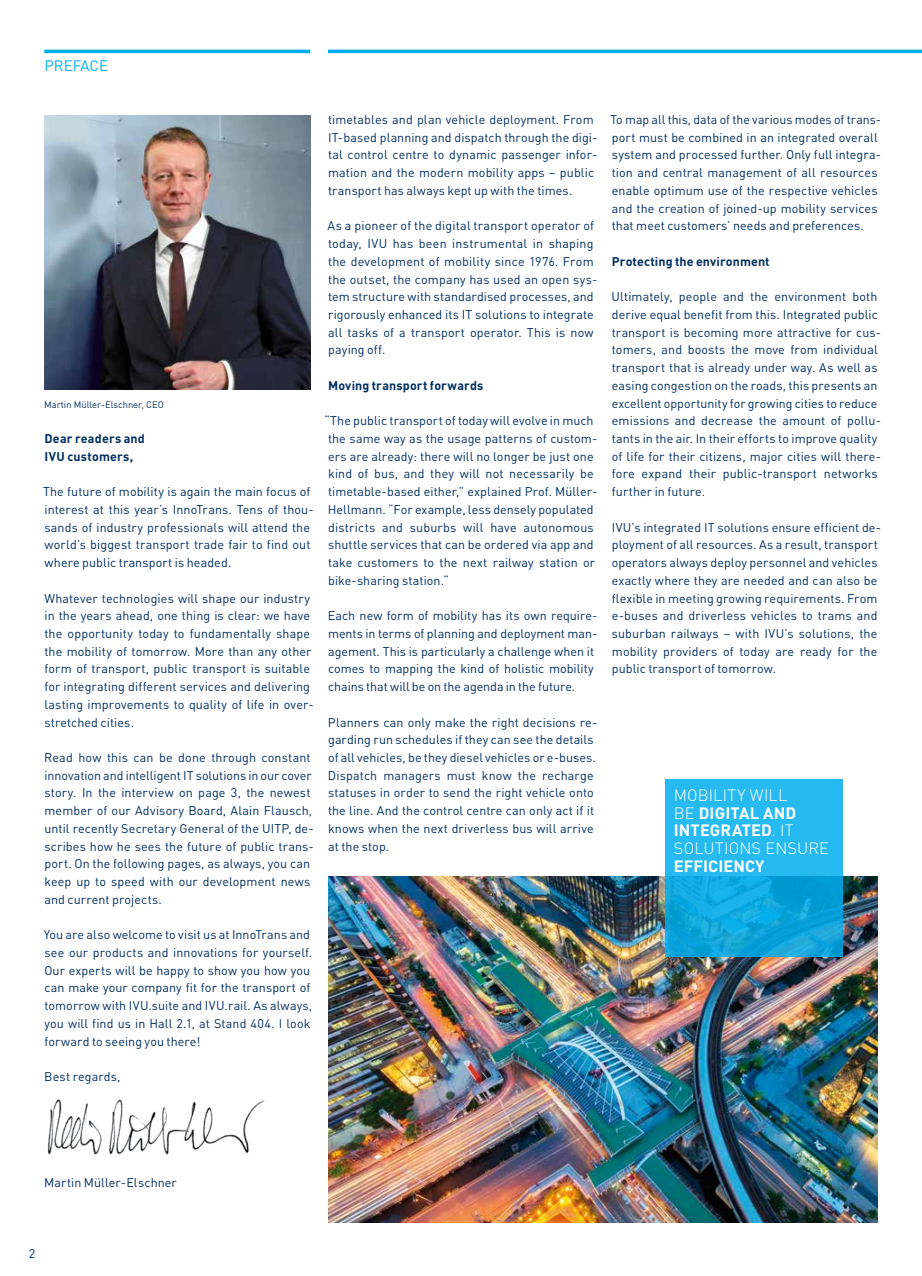
<style>
.page{position:relative;width:922px;height:1276px;background:#fff}
.page>*{position:absolute;margin:0;border:0;box-sizing:border-box;transform-origin:0 0}
.t1{font:300 16.25px/17.8px "DINOT";letter-spacing:.01em;color:#fff}
.t2{font:700 16.25px "DINOT";letter-spacing:.005em;color:#fff}
.t3{font:15px "DIN Pro";color:#00aeef}
.t4{font:12.5px/17.8px "DIN Pro";letter-spacing:.01em;color:#002e5e}
.t5{font:700 12.5px/17.8px "DIN Pro";letter-spacing:.01em;color:#002e5e}
.t6{font:9.38px "DIN Pro";color:#002e5e}
.s1{font-weight:700}
</style>
<div class="page">
<img style="left:328px;top:877px;width:549px;height:345px">
<img style="left:44px;top:115px;width:266px;height:275px">
<hr style="left:44px;top:50px;width:266px;height:3px;background:#00aeef">
<hr style="left:328px;top:50px;width:593px;height:3px;background:#00aeef">
<svg style="left:664px;top:780px;width:178px;height:177px;background:#1cb0e7"></svg>
<img style="left:47px;top:1099px;width:218px;height:56px">
<p class="t3" style="left:44px;top:54px;width:65px">PREFACE</p>
<p class="t6" style="left:44px;top:397px;width:121px">Martin Müller-Elschner, CEO</p>
<p class="t5" style="left:45px;top:428px;width:102px">Dear readers and<br>IVU customers,</p>
<p class="t4" style="left:43px;top:481px;width:272px">The future of mobility is again the main focus of interest at this year’s InnoTrans. Tens of thou&shy;sands of industry professionals will attend the world’s biggest transport trade fair to find out where public transport is headed.</p>
<p class="t4" style="left:44px;top:588px;width:271px">Whatever technologies will shape our industry in the years ahead, one thing is clear: we have the opportunity today to fundamentally shape the mobility of tomorrow. More than any other form of transport, public transport is suitable for integrating different services and delivering lasting improvements to quality of life in over&shy;stretched cities.</p>
<p class="t4" style="left:44px;top:747px;width:271px">Read how this can be done through constant innovation and intelligent IT solutions in our cover story. In the interview on page 3, the newest member of our Advisory Board, Alain Flausch, until recently Secretary General of the UITP, de&shy;scribes how he sees the future of public trans&shy;port. On the following pages, as always, you can keep up to speed with our development news and current projects.</p>
<p class="t4" style="left:44px;top:924px;width:270px">You are also welcome to visit us at InnoTrans and see our products and innovations for yourself.<br>Our experts will be happy to show you how you can make your company fit for the transport of tomorrow with IVU.suite and IVU.rail. As always, you will find us in Hall 2.1, at Stand 404. I look forward to seeing you there!</p>
<p class="t4" style="left:44px;top:1066px;width:78px">Best regards,</p>
<p class="t4" style="left:328px;top:109px;width:271px">timetables and plan vehicle deployment. From IT-based planning and dispatch through the digi&shy;tal control centre to dynamic passenger infor&shy;mation and the modern mobility apps – public transport has always kept up with the times.</p>
<p class="t4" style="left:327px;top:216px;width:271px">As a pioneer of the digital transport operator of today, IVU has been instrumental in shaping the development of mobility since 1976. From the outset, the company has used an open sys&shy;tem structure with standardised processes, and rigorously enhanced its IT solutions to integrate all tasks of a transport operator. This is now paying off.</p>
<p class="t5" style="left:328px;top:375px;width:157px">Moving transport forwards</p>
<p class="t4" style="left:324px;top:411px;width:274px">“The public transport of today will evolve in much the same way as the usage patterns of custom&shy;ers are already: there will no longer be just one kind of bus, and they will not necessarily be timetable-based either,” explained Prof. Müller-Hellmann. “For example, less densely populated districts and suburbs will have autonomous shuttle services that can be ordered via app and take customers to the next railway station or bike-sharing station.“</p>
<p class="t4" style="left:328px;top:605px;width:271px">Each new form of mobility has its own require&shy;ments in terms of planning and deployment man&shy;agement. This is particularly a challenge when it comes to mapping the kind of holistic mobility chains that will be on the agenda in the future.</p>
<p class="t4" style="left:328px;top:712px;width:271px">Planners can only make the right decisions re&shy;garding run schedules if they can see the details of all vehicles, be they diesel vehicles or e-buses.<br>Dispatch managers must know the recharge statuses in order to send the right vehicle onto the line. And the control centre can only act if it knows when the next driverless bus will arrive at the stop.</p>
<p class="t4" style="left:610px;top:109px;width:272px">To map all this, data of the various modes of trans&shy;port must be combined in an integrated overall system and processed further. Only full integra&shy;tion and central management of all resources enable optimum use of the respective vehicles and the creation of joined-up mobility services that meet customers’ needs and preferences.</p>
<p class="t5" style="left:611px;top:251px;width:159px">Protecting the environment</p>
<p class="t4" style="left:611px;top:287px;width:271px">Ultimately, people and the environment both derive equal benefit from this. Integrated public transport is becoming more attractive for cus&shy;tomers, and boosts the move from individual transport that is already under way. As well as easing congestion on the roads, this presents an excellent opportunity for growing cities to reduce emissions and decrease the amount of pollu&shy;tants in the air. In their efforts to improve quality of life for their citizens, major cities will there&shy;fore expand their public-transport networks further in future.</p>
<p class="t4" style="left:611px;top:517px;width:271px">IVU’s integrated IT solutions ensure efficient de&shy;ployment of all resources. As a result, transport operators always deploy personnel and vehicles exactly where they are needed and can also be flexible in meeting growing requirements. From e-buses and driverless vehicles to trams and suburban railways – with IVU’s solutions, the mobility providers of today are ready for the public transport of tomorrow.</p>
<h1 class="t1" style="left:673px;top:786px;width:157px">MOBILITY WILL<br>BE <span class="s1">DIGITAL AND<br>INTEGRATED</span>. IT<br>SOLUTIONS ENSURE</h1>
<h1 class="t2" style="left:673px;top:855px;width:92px">EFFICIENCY</h1>
<p class="t4" style="left:44px;top:1172px;width:134px">Martin Müller-Elschner</p>
<p class="t4" style="left:29px;top:1243px;width:8px">2</p>
</div>
